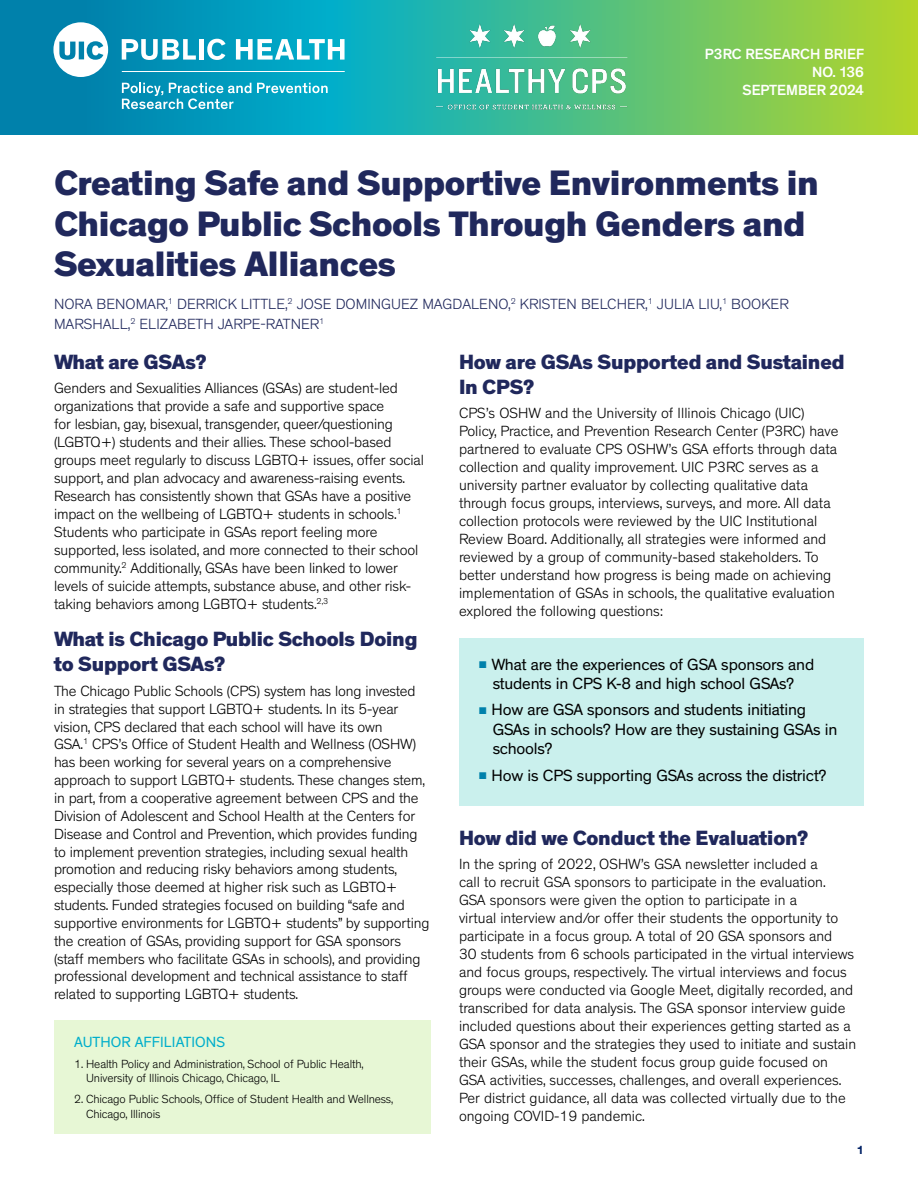
<style>
.page{position:relative;width:918px;height:1188px;background:#fff}
.page>*{position:absolute;margin:0;border:0;box-sizing:border-box;transform-origin:0 0}
.Document_Title{font:800 36px/40.5px "Theinhardt";letter-spacing:-.01em;color:#20285c}
.Section_Title{font:800 21px/25.2px "Theinhardt";letter-spacing:-.01em;color:#20285c}
.t1{font:16.5px/19.5px "Theinhardt";letter-spacing:-.01em;color:#000;text-align:center}
.t2{font:300 15px/18px "Theinhardt";letter-spacing:-.01em;color:#000}
.Authors{font:300 15px/19.5px "Theinhardt";letter-spacing:.005em;color:#20285c}
.Document_Title-2{font:500 15px "Theinhardt";letter-spacing:.005em;color:#fff}
.Author_Affiliations_Title{font:15px "Theinhardt";letter-spacing:.005em;color:#00aecb}
.t3{font:300 12px/14.4px "Theinhardt";letter-spacing:-.01em;color:#000}
.t4{font:700 12px "Theinhardt";color:#032366}
.s1{color:#0081ab}
</style>
<div class="page">
<svg style="left:0;top:0;width:918px;height:135px;background:#40b188"></svg>
<svg style="left:53px;top:22px;width:55px;height:55px"></svg>
<hr style="left:122px;top:71px;width:223px;height:1px;background:#fff">
<svg style="left:257px;top:83px;width:71px;height:10px"></svg>
<svg style="left:122px;top:83px;width:129px;height:26px;background:#43b0ca"></svg>
<svg style="left:122px;top:39px;width:74px;height:21px"></svg>
<hr style="left:199px;top:39px;width:4px;height:21px;background:#fff">
<svg style="left:207px;top:39px;width:19px;height:21px"></svg>
<svg style="left:236px;top:39px;width:109px;height:21px"></svg>
<img style="left:426px;top:15px;width:206px;height:108px">
<div style="left:54px;top:1020px;width:377px;height:114px;background:#e7f7d5"></div>
<div style="left:459px;top:638px;width:405px;height:77px;background:#caf0ed"></div>
<div style="left:459px;top:684px;width:405px;height:96px;background:#caf0ed"></div>
<div style="left:459px;top:749px;width:405px;height:57px;background:#caf0ed"></div>
<h1 class="Document_Title-2" style="left:705px;top:45px;width:160px">P3RC RESEARCH BRIEF</h1>
<h1 class="Document_Title-2" style="left:812px;top:63px;width:53px">NO. 136</h1>
<h1 class="Document_Title-2" style="left:742px;top:81px;width:123px">SEPTEMBER 2024</h1>
<h1 class="Document_Title" style="left:54px;top:164px;width:766px">Creating Safe and Supportive Environments in<br>Chicago Public Schools Through Genders and<br>Sexualities Alliances</h1>
<p class="Authors" style="left:54px;top:295px;width:736px">NORA BENOMAR,<sup>1</sup> DERRICK LITTLE,<sup>2</sup> JOSE DOMINGUEZ MAGDALENO,<sup>2</sup> KRISTEN BELCHER,<sup>1</sup> JULIA LIU,<sup>1</sup> BOOKER<br>MARSHALL,<sup>2</sup> ELIZABETH JARPE-RATNER<sup>1</sup></p>
<p class="Section_Title" style="left:54px;top:350px;width:154px">What are GSAs?</p>
<p class="t2" style="left:54px;top:379px;width:372px">Genders and Sexualities Alliances (GSAs) are student-led organizations that provide a safe and supportive space<br>for lesbian, gay, bisexual, transgender, queer/questioning (LGBTQ+) students and their allies. These school-based groups meet regularly to discuss LGBTQ+ issues, offer social support, and plan advocacy and awareness-raising events.<br>Research has consistently shown that GSAs have a positive impact on the wellbeing of LGBTQ+ students in schools.<sup>1<br></sup>Students who participate in GSAs report feeling more supported, less isolated, and more connected to their school community.<sup>2</sup> Additionally, GSAs have been linked to lower levels of suicide attempts, substance abuse, and other risk&shy;taking behaviors among LGBTQ+ students.<sup>2,3</sup></p>
<p class="Section_Title" style="left:54px;top:627px;width:365px">What is Chicago Public Schools Doing to Support GSAs?</p>
<p class="t2" style="left:54px;top:682px;width:377px">The Chicago Public Schools (CPS) system has long invested in strategies that support LGBTQ+ students. In its 5-year vision, CPS declared that each school will have its own<br>GSA.<sup>1</sup> CPS’s Office of Student Health and Wellness (OSHW) has been working for several years on a comprehensive approach to support LGBTQ+ students. These changes stem, in part, from a cooperative agreement between CPS and the Division of Adolescent and School Health at the Centers for Disease and Control and Prevention, which provides funding to implement prevention strategies, including sexual health promotion and reducing risky behaviors among students, especially those deemed at higher risk such as LGBTQ+ students. Funded strategies focused on building “safe and supportive environments for LGBTQ+ students” by supporting the creation of GSAs, providing support for GSA sponsors (staff members who facilitate GSAs in schools), and providing professional development and technical assistance to staff related to supporting LGBTQ+ students.</p>
<p class="Author_Affiliations_Title" style="left:74px;top:1033px;width:152px">AUTHOR AFFILIATIONS</p>
<p class="t3" style="left:86px;top:1057px;width:279px;text-indent:-12px">1. Health Policy and Administration, School of Public Health,<br>University of Illinois Chicago, Chicago, IL</p>
<p class="t3" style="left:86px;top:1092px;width:309px;text-indent:-12px">2. Chicago Public Schools, Office of Student Health and Wellness,<br>Chicago, Illinois</p>
<p class="Section_Title" style="left:459px;top:350px;width:387px">How are GSAs Supported and Sustained<br>In CPS?</p>
<p class="t2" style="left:459px;top:405px;width:381px">CPS’s OSHW and the University of Illinois Chicago (UIC)<br>Policy, Practice, and Prevention Research Center (P3RC) have partnered to evaluate CPS OSHW’s GSA efforts through data collection and quality improvement. UIC P3RC serves as a university partner evaluator by collecting qualitative data through focus groups, interviews, surveys, and more. All data collection protocols were reviewed by the UIC Institutional Review Board. Additionally, all strategies were informed and reviewed by a group of community-based stakeholders. To better understand how progress is being made on achieving implementation of GSAs in schools, the qualitative evaluation explored the following questions:</p>
<p class="t1" style="left:479px;top:655px;width:337px"><span class="s1">■</span> What are the experiences of GSA sponsors and students in CPS K-8 and high school GSAs?</p>
<p class="t1" style="left:493px;top:701px;width:346px;text-align:left;text-indent:-14px"><span class="s1">■</span> How are GSA sponsors and students initiating<br>GSAs in schools? How are they sustaining GSAs in schools?</p>
<p class="t1" style="left:479px;top:766px;width:349px"><span class="s1">■</span> How is CPS supporting GSAs across the district?</p>
<p class="Section_Title" style="left:459px;top:826px;width:351px">How did we Conduct the Evaluation?</p>
<p class="t2" style="left:459px;top:855px;width:399px">In the spring of 2022, OSHW’s GSA newsletter included a<br>call to recruit GSA sponsors to participate in the evaluation.<br>GSA sponsors were given the option to participate in a<br>virtual interview and/or offer their students the opportunity to participate in a focus group. A total of 20 GSA sponsors and<br>30 students from 6 schools participated in the virtual interviews and focus groups, respectively. The virtual interviews and focus groups were conducted via Google Meet, digitally recorded, and transcribed for data analysis. The GSA sponsor interview guide included questions about their experiences getting started as a GSA sponsor and the strategies they used to initiate and sustain their GSAs, while the student focus group guide focused on GSA activities, successes, challenges, and overall experiences.<br>Per district guidance, all data was collected virtually due to the ongoing COVID-19 pandemic.</p>
<p class="t4" style="left:857px;top:1143px;width:9px">1</p>
</div>
